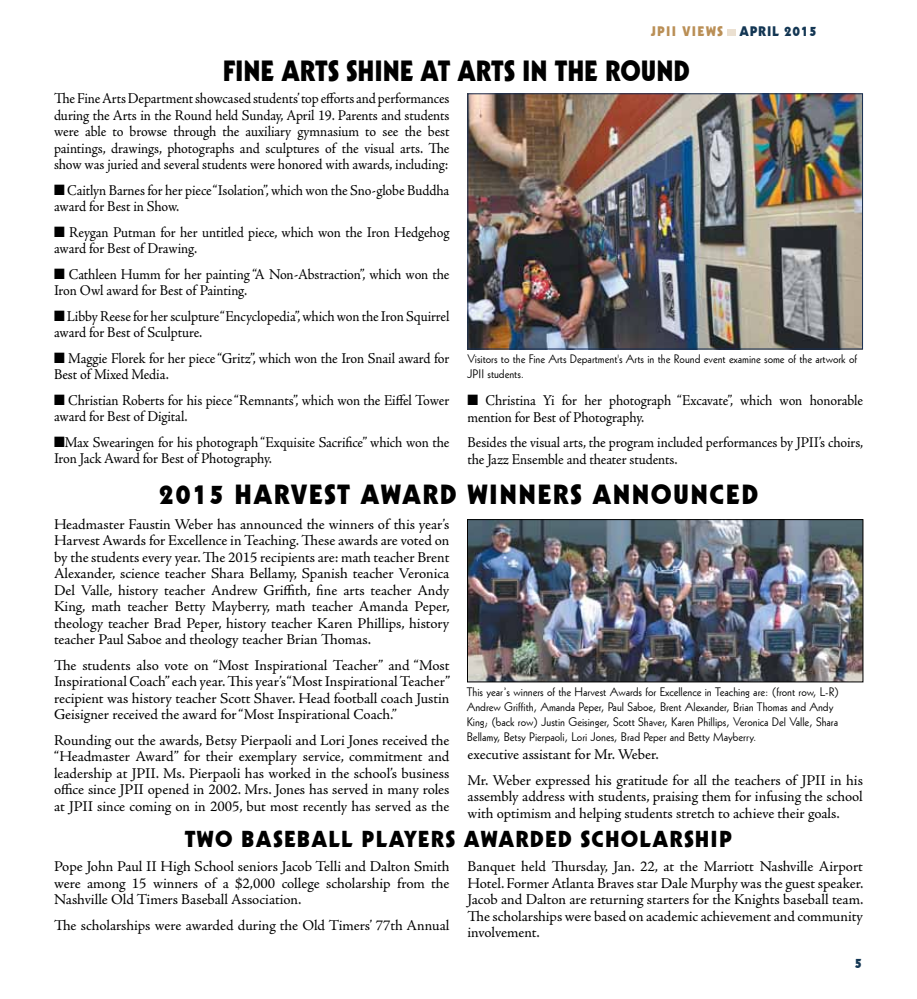
<style>
.page{position:relative;width:917px;height:999px;background:#fff}
.page>*{position:absolute;margin:0;border:0;box-sizing:border-box;transform-origin:0 0}
.t1{font:28.5px "Geometric 231 BT Heavy C";letter-spacing:-.005em;color:#000;scale:.92 1}
.t2{font:27px "Geometric 231 BT Heavy C";letter-spacing:.05em;color:#000}
.t3{font:22.5px "Geometric 231 BT Heavy C";letter-spacing:.05em;color:#000}
.t4{font:15px/16.5px "Adobe Jenson Pro";letter-spacing:-.005em;color:#000;text-align:justify}
.t5{font:15px/16.5px "Adobe Jenson Pro";letter-spacing:-.005em;color:#000;scale:.94 1}
.t6{font:13.5px "Geometric 231 BT Heavy C";letter-spacing:.05em;color:#133653}
.t7{font:13.5px "Geometric 231 BT Heavy C";color:#ba8f56}
.t8{font:12px/15px "Geometric 231 BT Roman C";color:#000}
.s1{color:#ba8f56}
</style>
<div class="page">
<div style="left:727px;top:29px;width:8px;height:6px;background:#ebe0d1"></div>
<img style="left:469px;top:95px;width:391px;height:252px">
<div style="left:467px;top:93px;width:395px;height:256px;border:1px solid #172d51"></div>
<img style="left:469px;top:521px;width:392px;height:159px">
<div style="left:467px;top:519px;width:396px;height:163px;border:1px solid #000"></div>
<p class="t7" style="left:650px;top:23px;width:14px">JPII</p>
<p class="t6" style="left:682px;top:23px;width:136px"><span class="s1">VIEWS</span> APRIL 2015</p>
<h1 class="t1" style="left:223px;top:53px;width:509px">FINE ARTS SHINE AT ARTS IN THE ROUND</h1>
<p class="t5" style="left:54px;top:90px;width:422px;text-align:justify">The Fine Arts Department showcased students’ top efforts and performances during the Arts in the Round held Sunday, April 19. Parents and students were able to browse through the auxiliary gymnasium to see the best paintings, drawings, photographs and sculptures of the visual arts. The show was juried and several students were honored with awards, including:</p>
<p class="t5" style="left:54px;top:182px;width:422px">■ Caitlyn Barnes for her piece “Isolation”, which won the Sno-globe Buddha award for Best in Show.</p>
<p class="t5" style="left:54px;top:224px;width:422px">■ Reygan Putman for her untitled piece, which won the Iron Hedgehog award for Best of Drawing.</p>
<p class="t5" style="left:54px;top:266px;width:422px">■ Cathleen Humm for her painting “A Non-Abstraction”, which won the<br>Iron Owl award for Best of Painting.</p>
<p class="t5" style="left:54px;top:308px;width:422px">■ Libby Reese for her sculpture “Encyclopedia”, which won the Iron Squirrel award for Best of Sculpture.</p>
<p class="t5" style="left:54px;top:350px;width:422px">■ Maggie Florek for her piece “Gritz”, which won the Iron Snail award for<br>Best of Mixed Media.</p>
<p class="t5" style="left:54px;top:392px;width:422px">■ Christian Roberts for his piece “Remnants”, which won the Eiffel Tower award for Best of Digital.</p>
<p class="t5" style="left:54px;top:434px;width:422px">■Max Swearingen for his photograph “Exquisite Sacrifice” which won the<br>Iron Jack Award for Best of Photography.</p>
<p class="t8" style="left:467px;top:351px;width:391px">Visitors to the Fine Arts Department's Arts in the Round event examine some of the artwork of<br>JPII students.</p>
<p class="t5" style="left:467px;top:393px;width:422px">■ Christina Yi for her photograph “Excavate”, which won honorable mention for Best of Photography.</p>
<p class="t5" style="left:467px;top:435px;width:422px">Besides the visual arts, the program included performances by JPII’s choirs, the Jazz Ensemble and theater students.</p>
<h2 class="t2" style="left:159px;top:478px;width:601px">2015 HARVEST AWARD WINNERS ANNOUNCED</h2>
<p class="t4" style="left:54px;top:516px;width:397px">Headmaster Faustin Weber has announced the winners of this year’s Harvest Awards for Excellence in Teaching. These awards are voted on by the students every year. The 2015 recipients are: math teacher Brent Alexander, science teacher Shara Bellamy, Spanish teacher Veronica Del Valle, history teacher Andrew Griffith, fine arts teacher Andy King, math teacher Betty Mayberry, math teacher Amanda Peper, theology teacher Brad Peper, history teacher Karen Phillips, history teacher Paul Saboe and theology teacher Brian Thomas.</p>
<p class="t4" style="left:54px;top:657px;width:397px">The students also vote on “Most Inspirational Teacher” and “Most Inspirational Coach” each year. This year’s “Most Inspirational Teacher” recipient was history teacher Scott Shaver. Head football coach Justin Geisigner received the award for “Most Inspirational Coach.”</p>
<p class="t4" style="left:54px;top:732px;width:397px">Rounding out the awards, Betsy Pierpaoli and Lori Jones received the “Headmaster Award” for their exemplary service, commitment and leadership at JPII. Ms. Pierpaoli has worked in the school’s business office since JPII opened in 2002. Mrs. Jones has served in many roles at JPII since coming on in 2005, but most recently has served as the</p>
<p class="t8" style="left:467px;top:684px;width:374px">This year’s winners of the Harvest Awards for Excellence in Teaching are: (front row, L-R)<br>Andrew Griffith, Amanda Peper, Paul Saboe, Brent Alexander, Brian Thomas and Andy King; (back row) Justin Geisinger, Scott Shaver, Karen Phillips, Veronica Del Valle, Shara Bellamy, Betsy Pierpaoli, Lori Jones, Brad Peper and Betty Mayberry.</p>
<p class="t4" style="left:467px;top:742px;width:397px;line-height:25.5px">executive assistant for Mr. Weber.<br>Mr. Weber expressed his gratitude for all the teachers of JPII in his</p>
<p class="t4" style="left:467px;top:788px;width:397px">assembly address with students, praising them for infusing the school with optimism and helping students stretch to achieve their goals.</p>
<h3 class="t3" style="left:185px;top:826px;width:549px">TWO BASEBALL PLAYERS AWARDED SCHOLARSHIP</h3>
<p class="t4" style="left:54px;top:858px;width:397px">Pope John Paul II High School seniors Jacob Telli and Dalton Smith were among 15 winners of a $2,000 college scholarship from the Nashville Old Timers Baseball Association.</p>
<p class="t4" style="left:54px;top:917px;width:397px">The scholarships were awarded during the Old Timers’ 77th Annual</p>
<p class="t4" style="left:467px;top:858px;width:397px">Banquet held Thursday, Jan. 22, at the Marriott Nashville Airport Hotel. Former Atlanta Braves star Dale Murphy was the guest speaker.<br>Jacob and Dalton are returning starters for the Knights baseball team.<br>The scholarships were based on academic achievement and community involvement.</p>
<p class="t6" style="left:854px;top:955px;width:9px">5</p>
</div>
